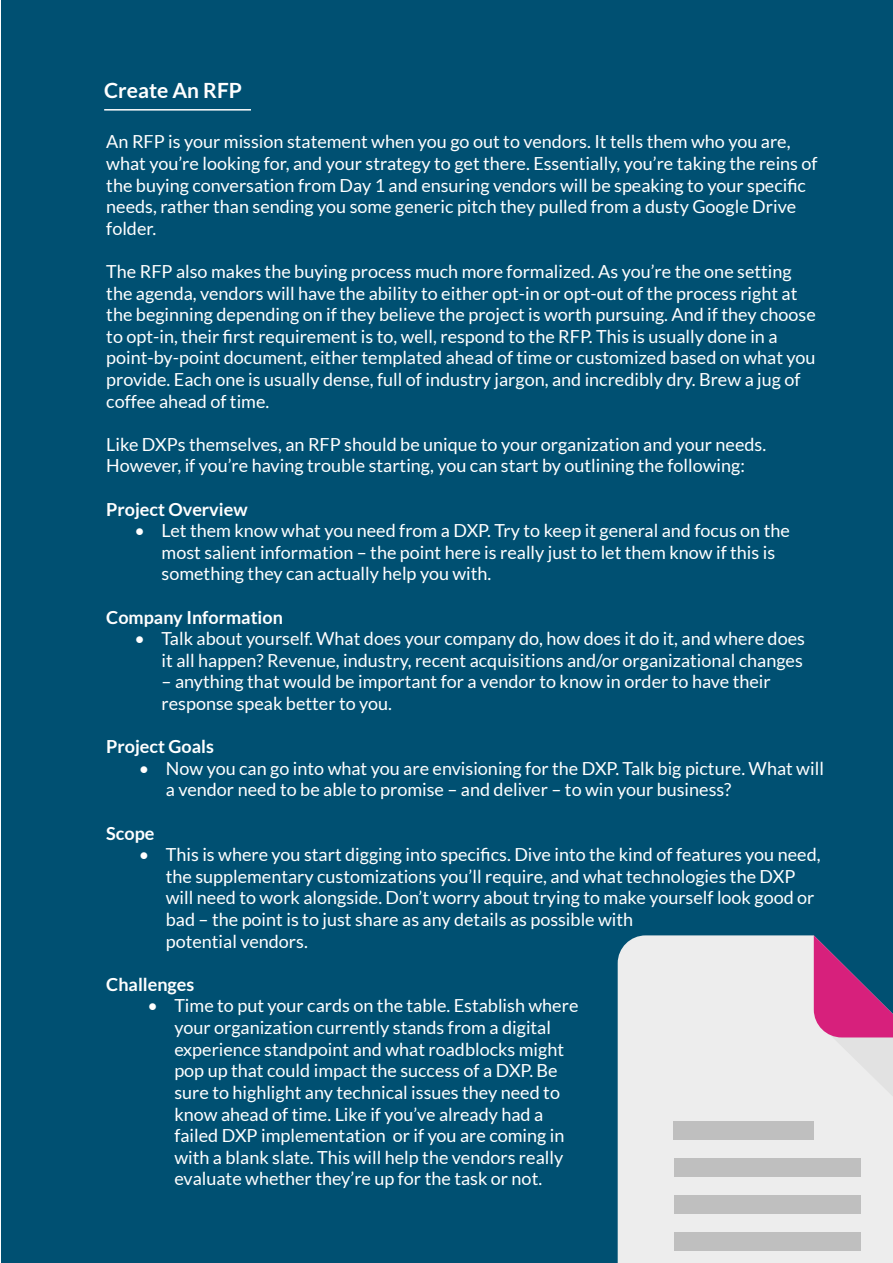
<style>
.page{position:relative;width:893px;height:1263px;background:#fff}
.page>*{position:absolute;margin:0;border:0;box-sizing:border-box;transform-origin:0 0}
.t1{font:700 21px "Lato";color:#fff}
.t2{font:18px/21.6px "Lato";color:#fff}
.t3{font:700 18px "Lato";color:#fff}
</style>
<div class="page">
<div style="left:1px;top:0;width:892px;height:1263px;background:#005072"></div>
<div style="left:618px;top:935px;width:275px;height:328px;background:#ededed"></div>
<svg style="left:814px;top:935px;width:79px;height:162px"></svg>
<div style="left:674px;top:1158px;width:186px;height:19px;background:#bfbfbf"></div>
<div style="left:674px;top:1195px;width:186px;height:19px;background:#bfbfbf"></div>
<div style="left:674px;top:1232px;width:186px;height:19px;background:#bfbfbf"></div>
<div style="left:674px;top:1121px;width:140px;height:18px;background:#bfbfbf"></div>
<hr style="left:104px;top:109px;width:147px;height:2px;background:#fff">
<p class="t1" style="left:104px;top:79px;width:139px">Create An RFP</p>
<p class="t2" style="left:106px;top:131px;width:713px">An RFP is your mission statement when you go out to vendors. It tells them who you are, what you’re looking for, and your strategy to get there. Essentially, you’re taking the reins of the buying conversation from Day 1 and ensuring vendors will be speaking to your specific needs, rather than sending you some generic pitch they pulled from a dusty Google Drive folder.</p>
<p class="t2" style="left:106px;top:261px;width:711px">The RFP also makes the buying process much more formalized. As you’re the one setting the agenda, vendors will have the ability to either opt-in or opt-out of the process right at the beginning depending on if they believe the project is worth pursuing. And if they choose to opt-in, their first requirement is to, well, respond to the RFP. This is usually done in a point-by-point document, either templated ahead of time or customized based on what you provide. Each one is usually dense, full of industry jargon, and incredibly dry. Brew a jug of coffee ahead of time.</p>
<p class="t2" style="left:106px;top:433px;width:661px">Like DXPs themselves, an RFP should be unique to your organization and your needs.<br>However, if you’re having trouble starting, you can start by outlining the following:</p>
<p class="t3" style="left:106px;top:499px;width:143px">Project Overview</p>
<p class="t2" style="left:162px;top:520px;width:630px;text-indent:-27px">• Let them know what you need from a DXP. Try to keep it general and focus on the most salient information – the point here is really just to let them know if this is something they can actually help you with.</p>
<p class="t3" style="left:106px;top:607px;width:178px">Company Information</p>
<p class="t2" style="left:135px;top:628px;width:672px;text-align:right">• Talk about yourself. What does your company do, how does it do it, and where does it all happen? Revenue, industry, recent acquisitions and/or organizational changes</p>
<p class="t2" style="left:162px;top:671px;width:611px">– anything that would be important for a vendor to know in order to have their response speak better to you.</p>
<p class="t3" style="left:106px;top:736px;width:109px">Project Goals</p>
<p class="t2" style="left:166px;top:757px;width:660px;text-indent:-27px">• Now you can go into what you are envisioning for the DXP. Talk big picture. What will a vendor need to be able to promise – and deliver – to win your business?</p>
<p class="t3" style="left:106px;top:823px;width:50px">Scope</p>
<p class="t2" style="left:166px;top:844px;width:656px;text-indent:-27px">• This is where you start digging into specifics. Dive into the kind of features you need, the supplementary customizations you’ll require, and what technologies the DXP will need to work alongside. Don’t worry about trying to make yourself look good or bad – the point is to just share as any details as possible with<br>potential vendors.</p>
<p class="t3" style="left:106px;top:974px;width:90px">Challenges</p>
<p class="t2" style="left:174px;top:995px;width:406px;text-indent:-27px">• Time to put your cards on the table. Establish where your organization currently stands from a digital experience standpoint and what roadblocks might pop up that could impact the success of a DXP. Be sure to highlight any technical issues they need to know ahead of time. Like if you’ve already had a failed DXP implementation or if you are coming in with a blank slate. This will help the vendors really evaluate whether they’re up for the task or not.</p>
</div>
